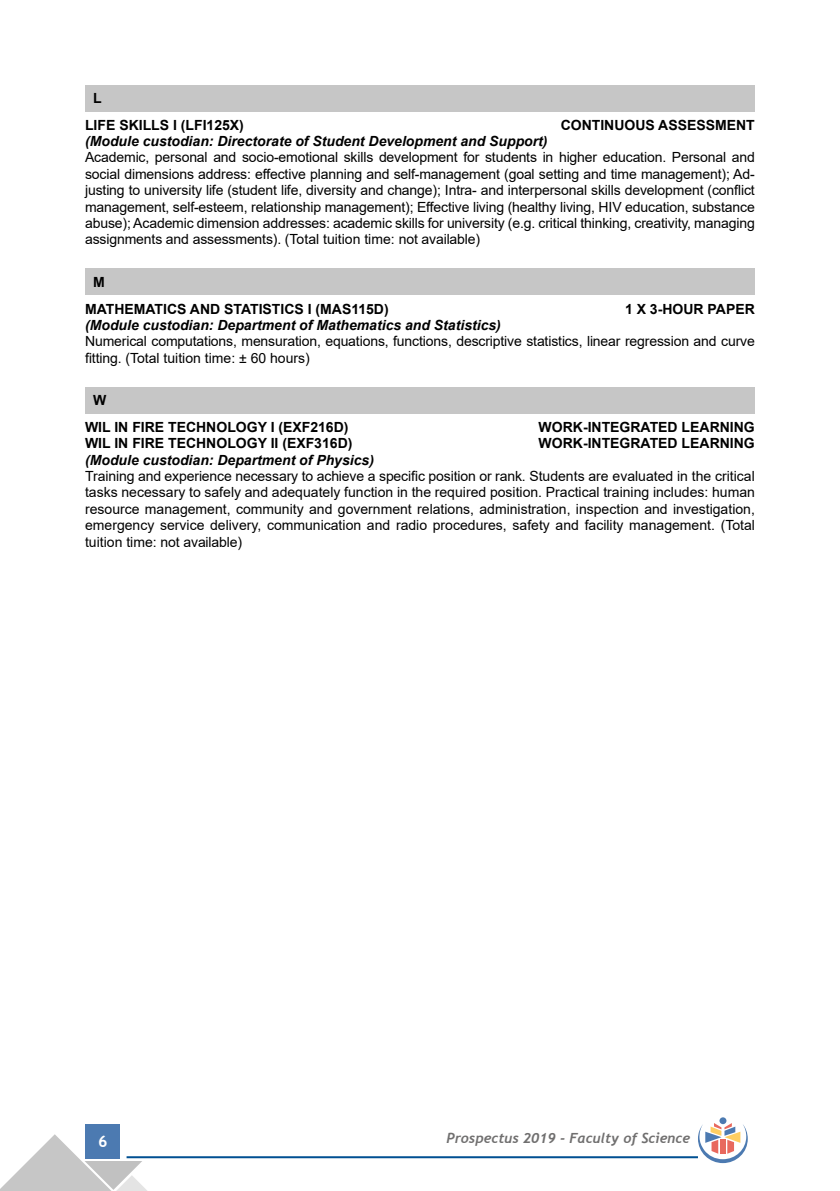
<style>
.page{position:relative;width:840px;height:1191px;background:#fff}
.page>*{position:absolute;margin:0;border:0;box-sizing:border-box;transform-origin:0 0}
.t1{font:700 16px "Trebuchet MS";color:#fff}
.t2{font:14px/16.4px "Arial";letter-spacing:-.01em;color:#000;text-align:justify}
.t3{font:700 14px/26.4px "Arial";color:#000}
.t4{font:italic 700 14px "Arial";color:#000}
.t5{font:italic 700 14px "Trebuchet";color:#706f6f}
</style>
<div class="page">
<div style="left:86px;top:1124px;width:34px;height:34px;background:#4c7ab1"></div>
<hr style="left:126px;top:1156px;width:571px;height:2px;background:#005092">
<svg style="left:0;top:1134px;width:148px;height:57px"></svg>
<div style="left:719px;top:1117px;width:7px;height:7px;background:#4c7ab1;border-radius:50%"></div>
<svg style="left:697px;top:1123px;width:50px;height:40px"></svg>
<div style="left:85px;top:85px;width:669px;height:26px;background:#c6c6c6"></div>
<div style="left:85px;top:269px;width:669px;height:26px;background:#c6c6c6"></div>
<div style="left:85px;top:387px;width:669px;height:26px;background:#c6c6c6"></div>
<p class="t3" style="left:85px;top:85px;width:160px;text-indent:8px">L<br>LIFE SKILLS I (LFI125X)</p>
<p class="t3" style="left:560px;top:112px;width:195px">CONTINUOUS ASSESSMENT</p>
<p class="t4" style="left:85px;top:132px;width:464px">(Module custodian: Directorate of Student Development and Support)</p>
<p class="t2" style="left:85px;top:149px;width:671px">Academic, personal and socio-emotional skills development for students in higher education. Personal and social dimensions address: effective planning and self-management (goal setting and time management); Ad&shy;justing to university life (student life, diversity and change); Intra- and interpersonal skills development (conflict management, self-esteem, relationship management); Effective living (healthy living, HIV education, substance abuse); Academic dimension addresses: academic skills for university (e.g. critical thinking, creativity, managing assignments and assessments). (Total tuition time: not available)</p>
<p class="t3" style="left:85px;top:269px;width:305px;text-indent:8px">M<br>MATHEMATICS AND STATISTICS I (MAS115D)</p>
<p class="t3" style="left:624px;top:295px;width:131px">1 X 3-HOUR PAPER</p>
<p class="t4" style="left:85px;top:316px;width:417px">(Module custodian: Department of Mathematics and Statistics)</p>
<p class="t2" style="left:85px;top:333px;width:671px">Numerical computations, mensuration, equations, functions, descriptive statistics, linear regression and curve fitting. (Total tuition time: ± 60 hours)</p>
<p class="t3" style="left:85px;top:387px;width:265px;text-indent:8px">W<br>WIL IN FIRE TECHNOLOGY I (EXF216D)</p>
<p class="t3" style="left:538px;top:414px;width:217px">WORK-INTEGRATED LEARNING</p>
<p class="t3" style="left:85px;top:430px;width:269px">WIL IN FIRE TECHNOLOGY II (EXF316D)</p>
<p class="t3" style="left:538px;top:430px;width:217px">WORK-INTEGRATED LEARNING</p>
<p class="t4" style="left:85px;top:450px;width:290px">(Module custodian: Department of Physics)</p>
<p class="t2" style="left:85px;top:468px;width:671px">Training and experience necessary to achieve a specific position or rank. Students are evaluated in the critical tasks necessary to safely and adequately function in the required position. Practical training includes: human resource management, community and government relations, administration, inspection and investigation, emergency service delivery, communication and radio procedures, safety and facility management. (Total tuition time: not available)</p>
<p class="t1" style="left:98px;top:1131px;width:11px">6</p>
<p class="t5" style="left:446px;top:1129px;width:245px">Prospectus 2019 - Faculty of Science</p>
</div>
